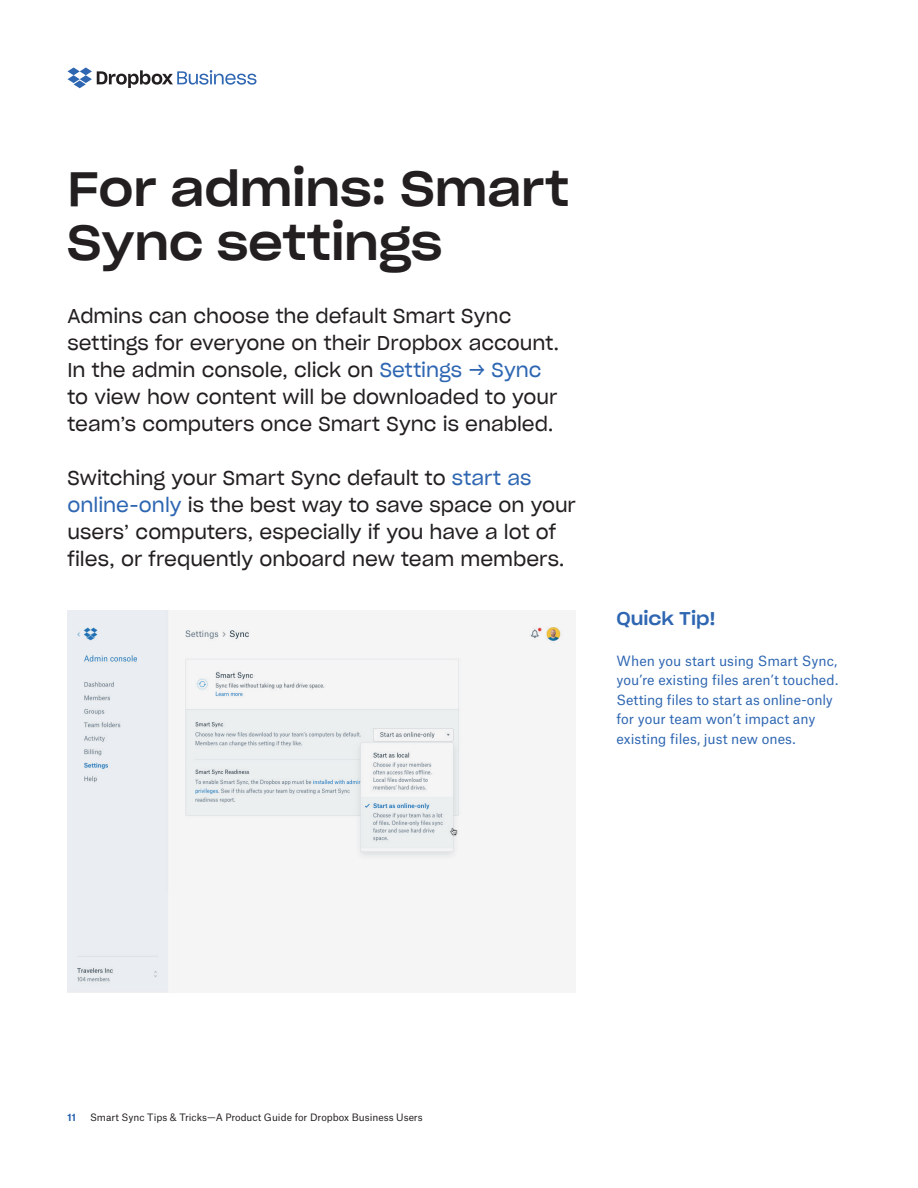
<style>
.page{position:relative;width:918px;height:1188px;background:#fff}
.page>*{position:absolute;margin:0;border:0;box-sizing:border-box;transform-origin:0 0}
.t1{font:48px/54px "Sharp Grotesk Medium 22";letter-spacing:-.005em;color:#231f20}
.t2{font:19.5px/27px "Sharp Grotesk Book 20";color:#231f20}
.t3{font:18px "Sharp Grotesk Medium 22";letter-spacing:.005em;color:#2e66b2}
.t4{font:13.5px/19.5px "Atlas Grotesk";color:#2e66b2}
.t5{font:9.75px "Atlas Grotesk";color:#231f20}
.t6{font:700 9.75px "Atlas Grotesk";color:#2e66b2}
.s1{color:#2e66b2}
</style>
<div class="page">
<svg style="left:67px;top:68px;width:189px;height:20px"></svg>
<div style="left:68px;top:610px;width:508px;height:383px;background:#f5f5f6"></div>
<h1 class="t1" style="left:68px;top:157px;width:503px">For admins: Smart<br>Sync settings</h1>
<p class="t2" style="left:68px;top:301px;width:493px">Admins can choose the default Smart Sync settings for everyone on their Dropbox account.<br>In the admin console, click on <span class="s1">Settings → Sync </span>to view how content will be downloaded to your team’s computers once Smart Sync is enabled.</p>
<p class="t2" style="left:68px;top:463px;width:510px">Switching your Smart Sync default to <span class="s1">start as online-only</span> is the best way to save space on your users’ computers, especially if you have a lot of files, or frequently onboard new team members.</p>
<p class="t3" style="left:616px;top:602px;width:101px">Quick Tip!</p>
<p class="t4" style="left:616px;top:649px;width:223px">When you start using Smart Sync, you’re existing files aren’t touched.<br>Setting files to start as online-only for your team won’t impact any existing files, just new ones.</p>
<p class="t6" style="left:68px;top:1109px;width:10px">11</p>
<p class="t5" style="left:90px;top:1109px;width:334px">Smart Sync Tips &amp; Tricks—A Product Guide for Dropbox Business Users</p>
</div>
